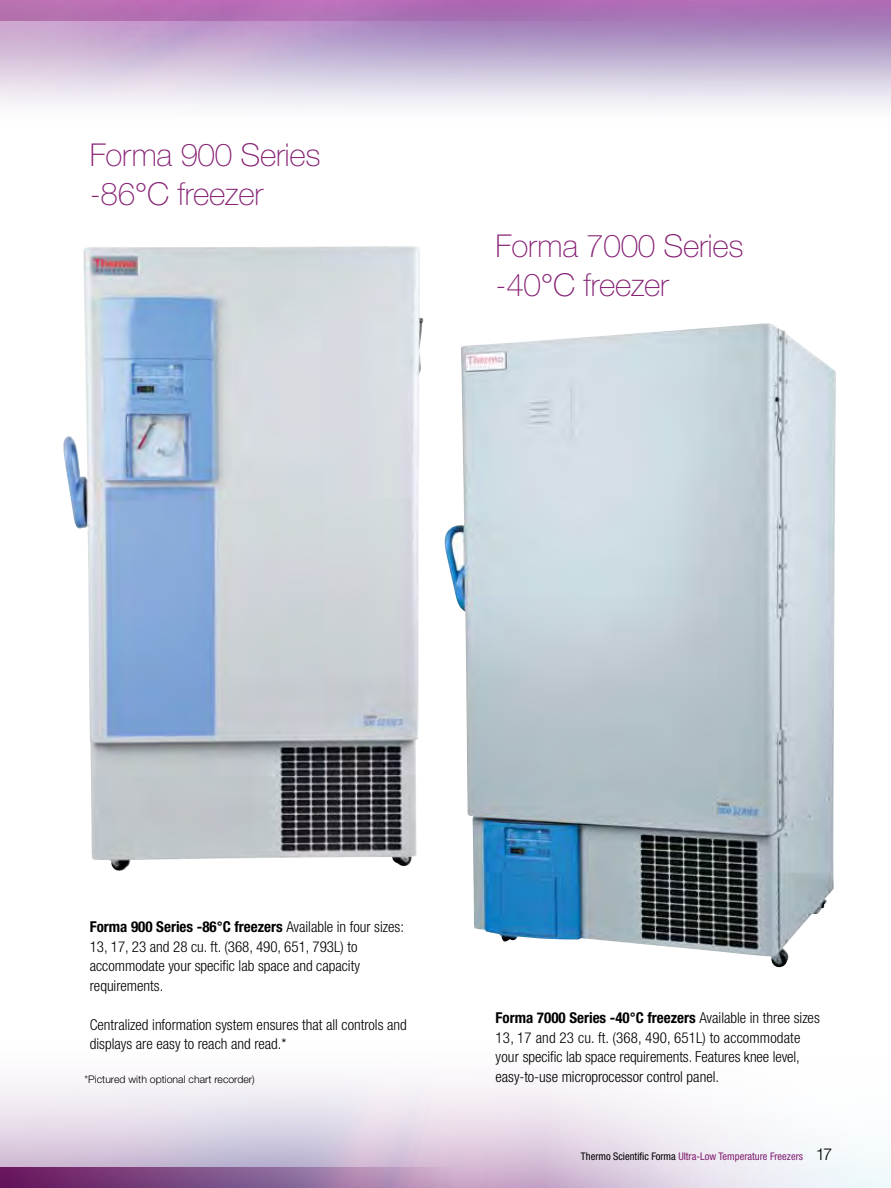
<style>
.page{position:relative;width:891px;height:1188px;background:#fff}
.page>*{position:absolute;margin:0;border:0;box-sizing:border-box;transform-origin:0 0}
.t1{font:100 31.5px/39px "Helvetica Neue LT Std";letter-spacing:-.01em;color:#872175}
.t2{font:300 condensed 15px/19.5px "Helvetica Neue LT Std";color:#000}
.t3{font:condensed 10.5px "Helvetica Neue LT Std";color:#872175}
.t4{font:300 10.5px "Helvetica Neue LT Std";color:#000}
.s1{font-weight:700}
.s2{color:#000}
.s3{font-weight:300;font-stretch:normal;font-size:16.5px;color:#000}
</style>
<div class="page">
<img style="left:63px;top:246px;width:360px;height:625px">
<svg style="left:0;top:0;width:891px;height:108px;background:#ccb9d8"></svg>
<div style="left:0;top:0;width:630px;height:21px;background:linear-gradient(to right,#ba70b2,#a86db6)"></div>
<svg style="left:0;top:1080px;width:891px;height:108px"></svg>
<img style="left:444px;top:323px;width:392px;height:644px">
<h1 class="t1" style="left:90px;top:136px;width:232px">Forma 900 Series -86°C freezer</h1>
<h1 class="t1" style="left:496px;top:227px;width:250px">Forma 7000 Series -40°C freezer</h1>
<p class="t2" style="left:90px;top:917px;width:316px"><span class="s1">Forma 900 Series -86°C freezers</span> Available in four sizes:<br>13, 17, 23 and 28 cu. ft. (368, 490, 651, 793L) to accommodate your specific lab space and capacity requirements.</p>
<p class="t2" style="left:90px;top:1015px;width:319px">Centralized information system ensures that all controls and displays are easy to reach and read.*</p>
<p class="t2" style="left:496px;top:1008px;width:326px"><span class="s1">Forma 7000 Series -40°C freezers</span> Available in three sizes<br>13, 17 and 23 cu. ft. (368, 490, 651L) to accommodate your specific lab space requirements. Features knee level,</p>
<p class="t4" style="left:85px;top:1073px;width:172px">*Pictured with optional chart recorder)</p>
<p class="t2" style="left:496px;top:1067px;width:225px">easy-to-use microprocessor control panel.</p>
<p class="t3" style="left:581px;top:1150px;width:253px"><span class="s2">Thermo Scientific Forma</span> Ultra-Low Temperature Freezers <span class="s3">17</span></p>
</div>
